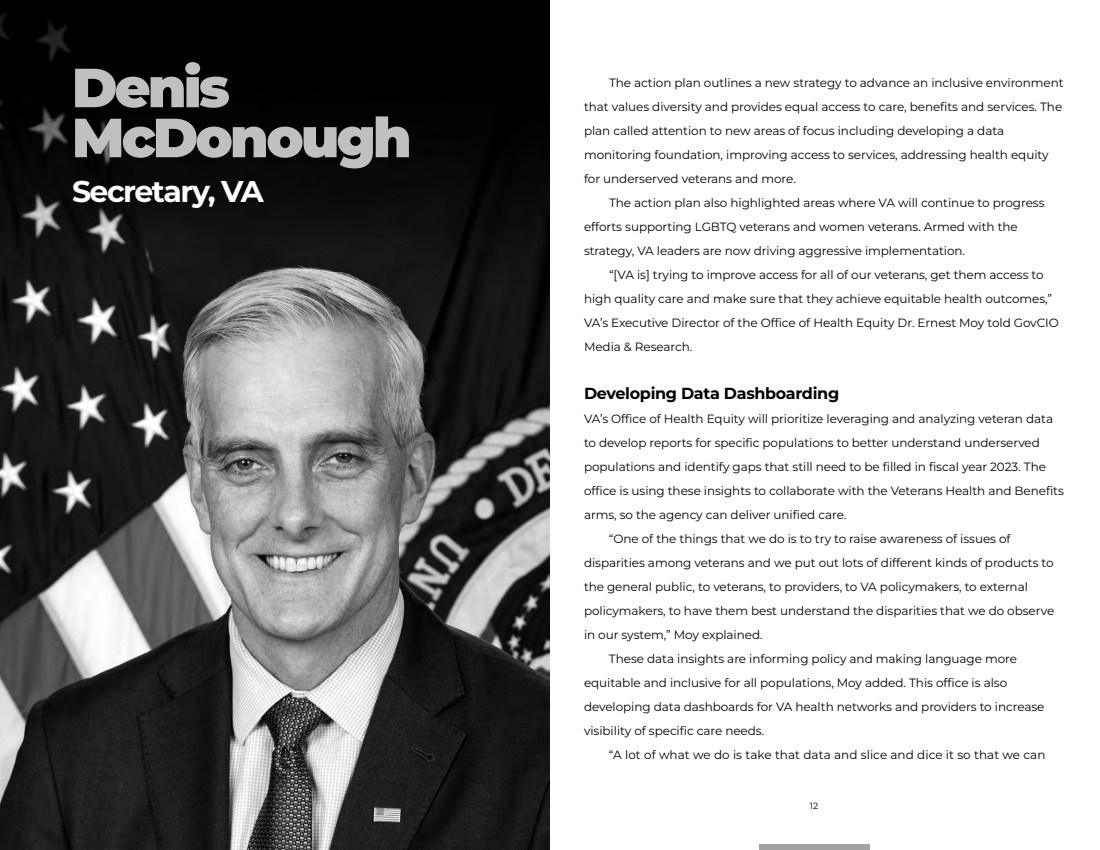
<style>
.page{position:relative;width:1100px;height:850px;background:#fff}
.page>*{position:absolute;margin:0;border:0;box-sizing:border-box;transform-origin:0 0}
.t1{font:900 55px/50px "Montserrat";letter-spacing:-.05em;color:#bfc1be}
.t2{font:700 30px "Montserrat";letter-spacing:-.05em;color:#fff}
.t3{font:700 16px "Montserrat";letter-spacing:-.02em;color:#000}
.t4{font:12px "Montserrat";letter-spacing:-.005em;color:#000}
.t5{font:9px "Montserrat";color:#000}
</style>
<div class="page">
<img style="left:0;top:0;width:550px;height:850px">
<div style="left:759px;top:844px;width:110px;height:6px;background:#a3a3a3"></div>
<h1 class="t1" style="left:72px;top:59px;width:341px">Denis<br>McDonough</h1>
<h2 class="t2" style="left:72px;top:170px;width:193px">Secretary, VA</h2>
<p class="t4" style="left:609px;top:74px;width:456px">The action plan outlines a new strategy to advance an inclusive environment</p>
<p class="t4" style="left:584px;top:98px;width:480px">that values diversity and provides equal access to care, benefits and services. The</p>
<p class="t4" style="left:584px;top:122px;width:422px">plan called attention to new areas of focus including developing a data</p>
<p class="t4" style="left:584px;top:146px;width:466px">monitoring foundation, improving access to services, addressing health equity</p>
<p class="t4" style="left:584px;top:170px;width:213px">for underserved veterans and more.</p>
<p class="t4" style="left:609px;top:194px;width:437px">The action plan also highlighted areas where VA will continue to progress</p>
<p class="t4" style="left:584px;top:218px;width:435px">efforts supporting LGBTQ veterans and women veterans. Armed with the</p>
<p class="t4" style="left:584px;top:242px;width:383px">strategy, VA leaders are now driving aggressive implementation.</p>
<p class="t4" style="left:609px;top:266px;width:436px">“[VA is] trying to improve access for all of our veterans, get them access to</p>
<p class="t4" style="left:584px;top:290px;width:470px">high quality care and make sure that they achieve equitable health outcomes,”</p>
<p class="t4" style="left:584px;top:314px;width:476px">VA’s Executive Director of the Office of Health Equity Dr. Ernest Moy told GovCIO</p>
<p class="t4" style="left:584px;top:338px;width:110px">Media &amp; Research.</p>
<h3 class="t3" style="left:584px;top:381px;width:257px">Developing Data Dashboarding</h3>
<p class="t4" style="left:584px;top:410px;width:471px">VA’s Office of Health Equity will prioritize leveraging and analyzing veteran data</p>
<p class="t4" style="left:584px;top:434px;width:457px">to develop reports for specific populations to better understand underserved</p>
<p class="t4" style="left:584px;top:458px;width:463px">populations and identify gaps that still need to be filled in fiscal year 2023. The</p>
<p class="t4" style="left:584px;top:482px;width:481px">office is using these insights to collaborate with the Veterans Health and Benefits</p>
<p class="t4" style="left:584px;top:506px;width:264px">arms, so the agency can deliver unified care.</p>
<p class="t4" style="left:609px;top:530px;width:403px">“One of the things that we do is to try to raise awareness of issues of</p>
<p class="t4" style="left:584px;top:554px;width:471px">disparities among veterans and we put out lots of different kinds of products to</p>
<p class="t4" style="left:584px;top:578px;width:445px">the general public, to veterans, to providers, to VA policymakers, to external</p>
<p class="t4" style="left:584px;top:602px;width:472px">policymakers, to have them best understand the disparities that we do observe</p>
<p class="t4" style="left:584px;top:626px;width:180px">in our system,” Moy explained.</p>
<p class="t4" style="left:609px;top:650px;width:410px">These data insights are informing policy and making language more</p>
<p class="t4" style="left:584px;top:674px;width:425px">equitable and inclusive for all populations, Moy added. This office is also</p>
<p class="t4" style="left:584px;top:698px;width:462px">developing data dashboards for VA health networks and providers to increase</p>
<p class="t4" style="left:584px;top:722px;width:182px">visibility of specific care needs.</p>
<p class="t4" style="left:609px;top:746px;width:438px">“A lot of what we do is take that data and slice and dice it so that we can</p>
<p class="t5" style="left:810px;top:799px;width:10px">12</p>
</div>
